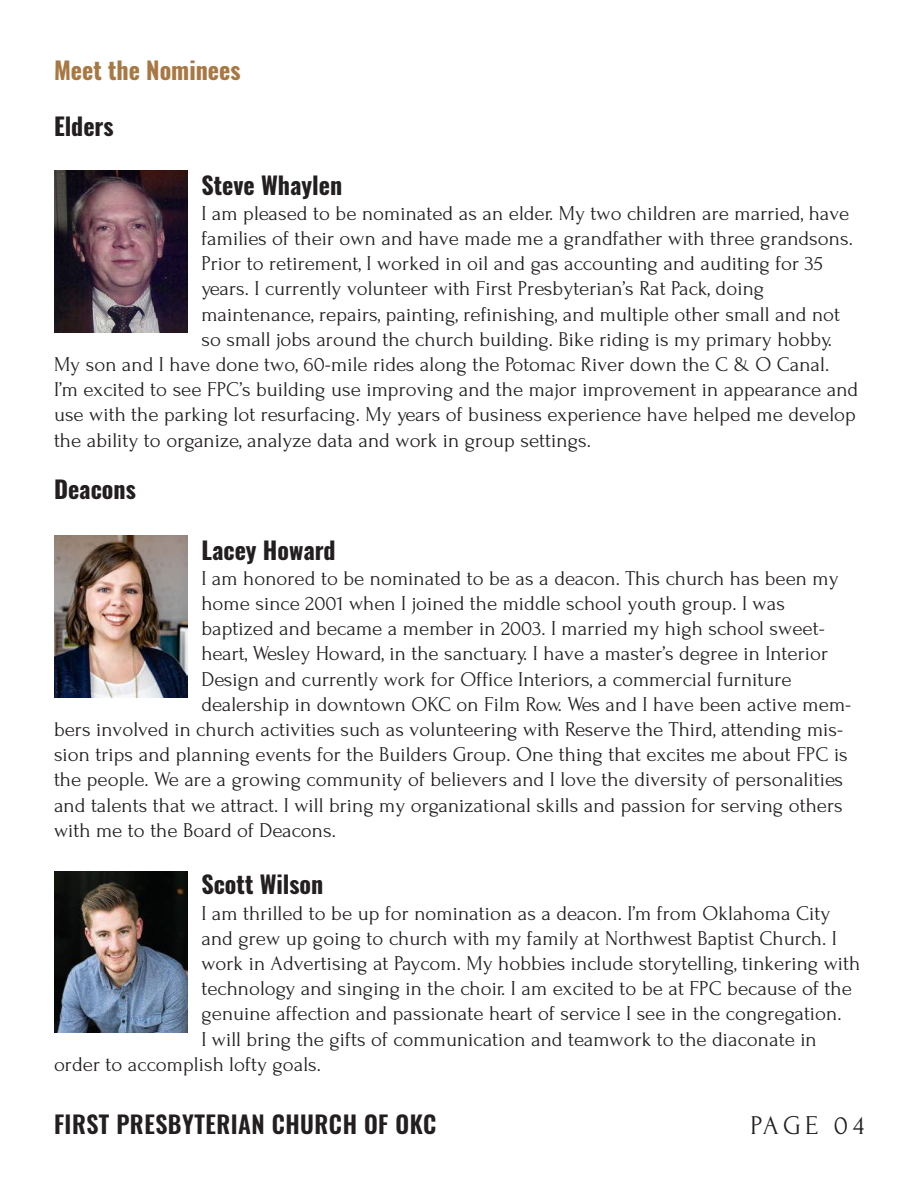
<style>
.page{position:relative;width:918px;height:1188px;background:#fff}
.page>*{position:absolute;margin:0;border:0;box-sizing:border-box;transform-origin:0 0}
.t1{font:27px "Forum";letter-spacing:.16em;color:#231f20}
.t2{font:700 24px "Oswald";color:#231f20}
.t3{font:600 24px "Oswald";letter-spacing:.02em;color:#231f20}
.t4{font:700 24px "Oswald";color:#a87843}
.t5{font:21px/25.2px "Forum";color:#231f20}
</style>
<div class="page">
<img style="left:54px;top:170px;width:134px;height:163px">
<img style="left:54px;top:535px;width:134px;height:163px">
<img style="left:54px;top:871px;width:134px;height:161px">
<p class="t4" style="left:54px;top:54px;width:188px">Meet the Nominees</p>
<p class="t2" style="left:54px;top:110px;width:61px">Elders</p>
<p class="t2" style="left:201px;top:168px;width:142px">Steve Whaylen</p>
<p class="t5" style="left:201px;top:201px;width:653px">I am pleased to be nominated as an elder. My two children are married, have families of their own and have made me a grandfather with three grandsons.<br>Prior to retirement, I worked in oil and gas accounting and auditing for 35 years. I currently volunteer with First Presbyterian’s Rat Pack, doing</p>
<p class="t5" style="left:201px;top:302px;width:640px">maintenance, repairs, painting, refinishing, and multiple other small and not so small jobs around the church building. Bike riding is my primary hobby.</p>
<p class="t5" style="left:54px;top:352px;width:777px">My son and I have done two, 60-mile rides along the Potomac River down the C &amp; O Canal.</p>
<p class="t5" style="left:54px;top:377px;width:806px;text-align:justify">I’m excited to see FPC’s building use improving and the major improvement in appearance and use with the parking lot resurfacing. My years of business experience have helped me develop the ability to organize, analyze data and work in group settings.</p>
<p class="t2" style="left:54px;top:472px;width:83px">Deacons</p>
<p class="t2" style="left:201px;top:533px;width:136px">Lacey Howard</p>
<p class="t5" style="left:201px;top:566px;width:639px">I am honored to be nominated to be as a deacon. This church has been my home since 2001 when I joined the middle school youth group. I was</p>
<p class="t5" style="left:201px;top:616px;width:628px">baptized and became a member in 2003. I married my high school sweet&shy;heart, Wesley Howard, in the sanctuary. I have a master’s degree in Interior<br>Design and currently work for Office Interiors, a commercial furniture</p>
<p class="t5" style="left:54px;top:692px;width:799px;text-indent:147px">dealership in downtown OKC on Film Row. Wes and I have been active mem&shy;bers involved in church activities such as volunteering with Reserve the Third, attending mis&shy;sion trips and planning events for the Builders Group. One thing that excites me about FPC is the people. We are a growing community of believers and I love the diversity of personalities and talents that we attract. I will bring my organizational skills and passion for serving others with me to the Board of Deacons.</p>
<p class="t2" style="left:201px;top:868px;width:123px">Scott Wilson</p>
<p class="t5" style="left:201px;top:901px;width:660px">I am thrilled to be up for nomination as a deacon. I’m from Oklahoma City and grew up going to church with my family at Northwest Baptist Church. I work in Advertising at Paycom. My hobbies include storytelling, tinkering with technology and singing in the choir. I am excited to be at FPC because of the genuine affection and passionate heart of service I see in the congregation.</p>
<p class="t5" style="left:201px;top:1027px;width:617px">I will bring the gifts of communication and teamwork to the diaconate in</p>
<p class="t5" style="left:54px;top:1052px;width:269px">order to accomplish lofty goals.</p>
<p class="t3" style="left:54px;top:1108px;width:384px">FIRST PRESBYTERIAN CHURCH OF OKC</p>
<p class="t1" style="left:750px;top:1111px;width:115px">PAGE 04</p>
</div>
